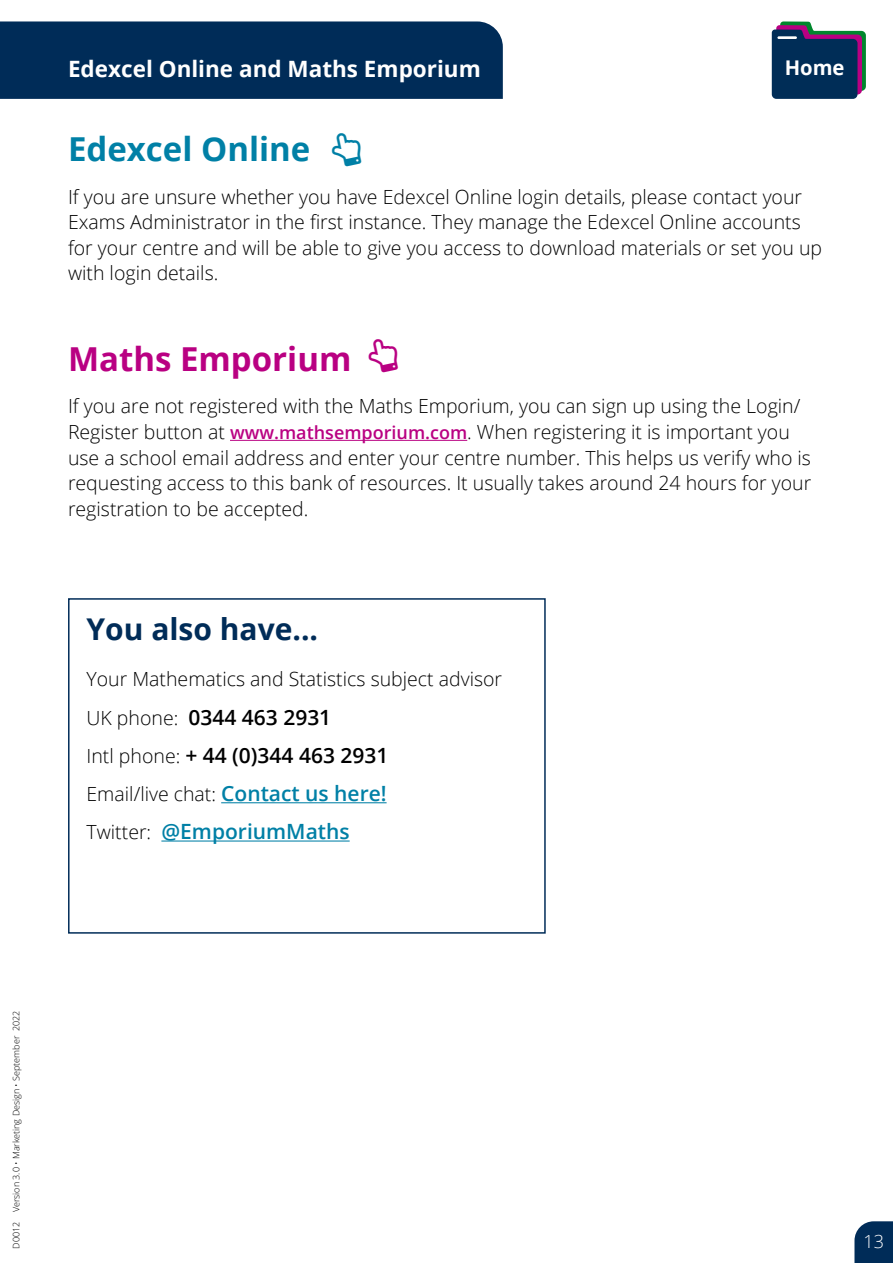
<style>
.page{position:relative;width:893px;height:1263px;background:#fff}
.page>*{position:absolute;margin:0;border:0;box-sizing:border-box;transform-origin:0 0}
.t1{font:700 33px "Open Sans";color:#0080a6}
.t2{font:700 33px "Open Sans";color:#b90082}
.t3{font:700 30px "Open Sans";color:#002c58}
.t4{font:700 22.5px "Open Sans";color:#fff}
.t5{font:600 21px/38.2px "Open Sans";color:#000}
.t6{font:600 21px "Open Sans";color:#0080a6}
.t7{font:700 20.25px "Open Sans";color:#fff}
.t8{font:300 19.5px/25.5px "Open Sans";color:#000}
.t9{font:300 18px "Open Sans";color:#fff}
.t10{font:300 9px "Open Sans";color:#000}
.s1{font-weight:600;font-size:18px;color:#b90082}
.s2{font-weight:300;font-size:19.5px}
.s3{font-weight:600;font-size:21px;color:#0080a6}
.s4{font-weight:300;font-size:19.5px;color:#000}
</style>
<div class="page">
<svg style="left:854px;top:1221px;width:39px;height:42px;background:#113a63"></svg>
<svg style="left:772px;top:21px;width:94px;height:78px;background:#294467"></svg>
<hr style="left:777px;top:36px;width:20px;height:3px;background:#fff">
<div style="left:0;top:21px;width:503px;height:78px;background:#002c58"></div>
<hr style="left:221px;top:802px;width:166px;height:1px;background:#0080a6">
<hr style="left:161px;top:840px;width:189px;height:1px;background:#0080a6">
<div style="left:68px;top:598px;width:478px;height:336px;border:2px solid #002c58"></div>
<hr style="left:230px;top:440px;width:237px;height:1px;background:#b90082">
<p class="t4" style="left:68px;top:53px;width:414px">Edexcel Online and Maths Emporium</p>
<p class="t7" style="left:785px;top:53px;width:61px">Home</p>
<h1 class="t1" style="left:68px;top:126px;width:244px">Edexcel Online</h1>
<p class="t8" style="left:68px;top:183px;width:756px">If you are unsure whether you have Edexcel Online login details, please contact your Exams Administrator in the first instance. They manage the Edexcel Online accounts for your centre and will be able to give you access to download materials or set you up with login details.</p>
<h1 class="t2" style="left:68px;top:336px;width:285px">Maths Emporium</h1>
<p class="t8" style="left:68px;top:393px;width:745px">If you are not registered with the Maths Emporium, you can sign up using the Login/ Register button at <span class="s1">www.mathsemporium.com</span>. When registering it is important you use a school email address and enter your centre number. This helps us verify who is requesting access to this bank of resources. It usually takes around 24 hours for your registration to be accepted.</p>
<h2 class="t3" style="left:87px;top:608px;width:233px">You also have...</h2>
<p class="t8" style="left:87px;top:666px;width:417px">Your Mathematics and Statistics subject advisor</p>
<p class="t5" style="left:87px;top:697px;width:303px"><span class="s2">UK phone:</span> 0344 463 2931<br><span class="s2">Intl phone:</span> + 44 (0)344 463 2931</p>
<p class="t8" style="left:87px;top:781px;width:302px">Email/live chat: <span class="s3">Contact us here!</span></p>
<p class="t6" style="left:87px;top:817px;width:265px"><span class="s4">Twitter:</span> @EmporiumMaths</p>
<p class="t10" style="left:10px;top:1249px;width:240px;rotate:-90deg">D0012 Version 3.0 • Marketing Design • September 2022</p>
<p class="t9" style="left:863px;top:1229px;width:22px">13</p>
</div>
